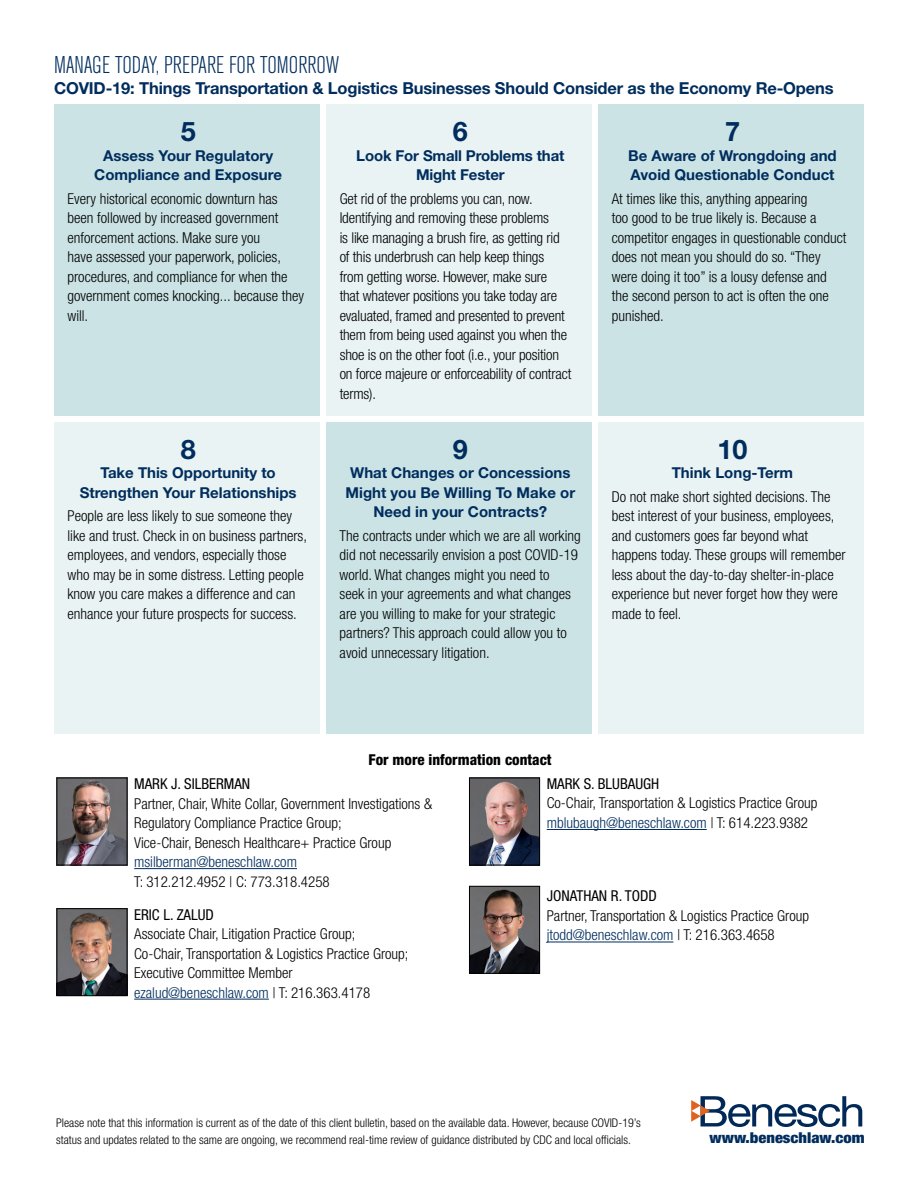
<style>
.page{position:relative;width:918px;height:1188px;background:#fff}
.page>*{position:absolute;margin:0;border:0;box-sizing:border-box;transform-origin:0 0}
.t1{font:700 27px "Helvetica Neue";color:#002d5d}
.t2{font:300 condensed 24px "Akzidenz Grotesk BE";letter-spacing:-.01em;color:#002d5d}
.t3{font:700 16.5px "Helvetica Neue";letter-spacing:-.01em;color:#002d5d}
.t4{font:300 condensed 15px/19.5px "Helvetica Neue";color:#000}
.t5{font:700 15px/19.5px "Helvetica Neue";color:#002d5d;text-align:center}
.t6{font:condensed 15px "Helvetica Neue";color:#000}
.t7{font:300 condensed 15px "Helvetica Neue";color:#002d5d}
.t8{font:800 condensed 15px "Helvetica Neue";color:#000}
.t9{font:900 condensed 15px "Helvetica Neue";color:#002d5d;scale:1.1 1}
.t10{font:300 condensed 12px/16.5px "Helvetica Neue";color:#000}
.s1{color:#002d5d}
</style>
<div class="page">
<hr style="left:134px;top:868px;width:163px;height:1px;background:#002d5d">
<hr style="left:134px;top:999px;width:135px;height:1px;background:#002d5d">
<hr style="left:547px;top:829px;width:160px;height:1px;background:#002d5d">
<hr style="left:547px;top:942px;width:126px;height:1px;background:#002d5d">
<svg style="left:691px;top:1096px;width:171px;height:31px"></svg>
<div style="left:54px;top:105px;width:266px;height:311px;background:#cbe3e5"></div>
<div style="left:326px;top:105px;width:266px;height:311px;background:#e9f3f3"></div>
<div style="left:598px;top:105px;width:266px;height:311px;background:#cbe3e5"></div>
<div style="left:54px;top:422px;width:266px;height:311px;background:#e9f3f3"></div>
<div style="left:326px;top:422px;width:266px;height:311px;background:#cbe3e5"></div>
<div style="left:598px;top:422px;width:266px;height:311px;background:#e9f3f3"></div>
<img style="left:59px;top:780px;width:66px;height:83px">
<div style="left:57px;top:778px;width:70px;height:87px;border:1px solid #000"></div>
<img style="left:59px;top:910px;width:66px;height:84px">
<div style="left:57px;top:908px;width:70px;height:88px;border:1px solid #000"></div>
<img style="left:471px;top:780px;width:67px;height:83px">
<div style="left:469px;top:778px;width:71px;height:87px;border:1px solid #000"></div>
<img style="left:471px;top:888px;width:67px;height:84px">
<div style="left:469px;top:886px;width:71px;height:88px;border:1px solid #000"></div>
<h2 class="t2" style="left:54px;top:52px;width:287px">MANAGE TODAY, PREPARE FOR TOMORROW</h2>
<p class="t3" style="left:54px;top:78px;width:781px">COVID-19: Things Transportation &amp; Logistics Businesses Should Consider as the Economy Re-Opens</p>
<h1 class="t1" style="left:181px;top:115px;width:17px">5</h1>
<p class="t5" style="left:94px;top:145px;width:189px">Assess Your Regulatory<br>Compliance and Exposure</p>
<p class="t4" style="left:67px;top:189px;width:238px">Every historical economic downturn has been followed by increased government enforcement actions. Make sure you<br>have assessed your paperwork, policies, procedures, and compliance for when the government comes knocking... because they will.</p>
<h1 class="t1" style="left:181px;top:432px;width:17px">8</h1>
<p class="t5" style="left:80px;top:463px;width:218px">Take This Opportunity to<br>Strengthen Your Relationships</p>
<p class="t4" style="left:67px;top:506px;width:241px">People are less likely to sue someone they like and trust. Check in on business partners, employees, and vendors, especially those who may be in some distress. Letting people know you care makes a difference and can enhance your future prospects for success.</p>
<h1 class="t1" style="left:453px;top:115px;width:17px">6</h1>
<p class="t5" style="left:356px;top:145px;width:210px">Look For Small Problems that<br>Might Fester</p>
<p class="t4" style="left:340px;top:189px;width:233px">Get rid of the problems you can, now.<br>Identifying and removing these problems<br>is like managing a brush fire, as getting rid of this underbrush can help keep things from getting worse. However, make sure<br>that whatever positions you take today are evaluated, framed and presented to prevent them from being used against you when the shoe is on the other foot (i.e., your position on force majeure or enforceability of contract terms).</p>
<h1 class="t1" style="left:453px;top:432px;width:17px">9</h1>
<p class="t5" style="left:346px;top:463px;width:231px">What Changes or Concessions<br>Might you Be Willing To Make or<br>Need in your Contracts?</p>
<p class="t4" style="left:340px;top:526px;width:243px">The contracts under which we are all working did not necessarily envision a post COVID-19 world. What changes might you need to<br>seek in your agreements and what changes are you willing to make for your strategic partners? This approach could allow you to avoid unnecessary litigation.</p>
<h1 class="t1" style="left:725px;top:115px;width:17px">7</h1>
<p class="t5" style="left:628px;top:145px;width:210px;text-align:left">Be Aware of Wrongdoing and<br>Avoid Questionable Conduct</p>
<p class="t4" style="left:612px;top:189px;width:236px">At times like this, anything appearing<br>too good to be true likely is. Because a competitor engages in questionable conduct does not mean you should do so. “They were doing it too” is a lousy defense and the second person to act is often the one punished.</p>
<h1 class="t1" style="left:718px;top:432px;width:31px">10</h1>
<p class="t5" style="left:672px;top:463px;width:123px">Think Long-Term</p>
<p class="t4" style="left:612px;top:487px;width:235px">Do not make short sighted decisions. The best interest of your business, employees, and customers goes far beyond what happens today. These groups will remember less about the day-to-day shelter-in-place experience but never forget how they were made to feel.</p>
<p class="t8" style="left:368px;top:750px;width:185px">For more information contact</p>
<p class="t6" style="left:134px;top:775px;width:118px">MARK J. SILBERMAN</p>
<p class="t4" style="left:134px;top:793px;width:299px">Partner, Chair, White Collar, Government Investigations &amp;<br>Regulatory Compliance Practice Group;<br>Vice-Chair, Benesch Healthcare+ Practice Group</p>
<p class="t7" style="left:134px;top:853px;width:164px">msilberman@beneschlaw.com</p>
<p class="t4" style="left:134px;top:871px;width:197px">T: 312.212.4952 | C: 773.318.4258</p>
<p class="t6" style="left:134px;top:906px;width:81px">ERIC L. ZALUD</p>
<p class="t4" style="left:134px;top:924px;width:276px">Associate Chair, Litigation Practice Group; Co-Chair, Transportation &amp; Logistics Practice Group; Executive Committee Member <span class="s1">ezalud@beneschlaw.com</span> | T: 216.363.4178</p>
<p class="t6" style="left:547px;top:775px;width:114px">MARK S. BLUBAUGH</p>
<p class="t4" style="left:547px;top:793px;width:272px">Co-Chair, Transportation &amp; Logistics Practice Group <span class="s1">mblubaugh@beneschlaw.com</span> | T: 614.223.9382</p>
<p class="t6" style="left:547px;top:888px;width:112px">JONATHAN R. TODD</p>
<p class="t4" style="left:547px;top:906px;width:264px">Partner, Transportation &amp; Logistics Practice Group <span class="s1">jtodd@beneschlaw.com</span> | T: 216.363.4658</p>
<p class="t10" style="left:56px;top:1115px;width:586px">Please note that this information is current as of the date of this client bulletin, based on the available data. However, because COVID-19’s status and updates related to the same are ongoing, we recommend real-time review of guidance distributed by CDC and local officials.</p>
<p class="t9" style="left:710px;top:1128px;width:142px">www.beneschlaw.com</p>
</div>
